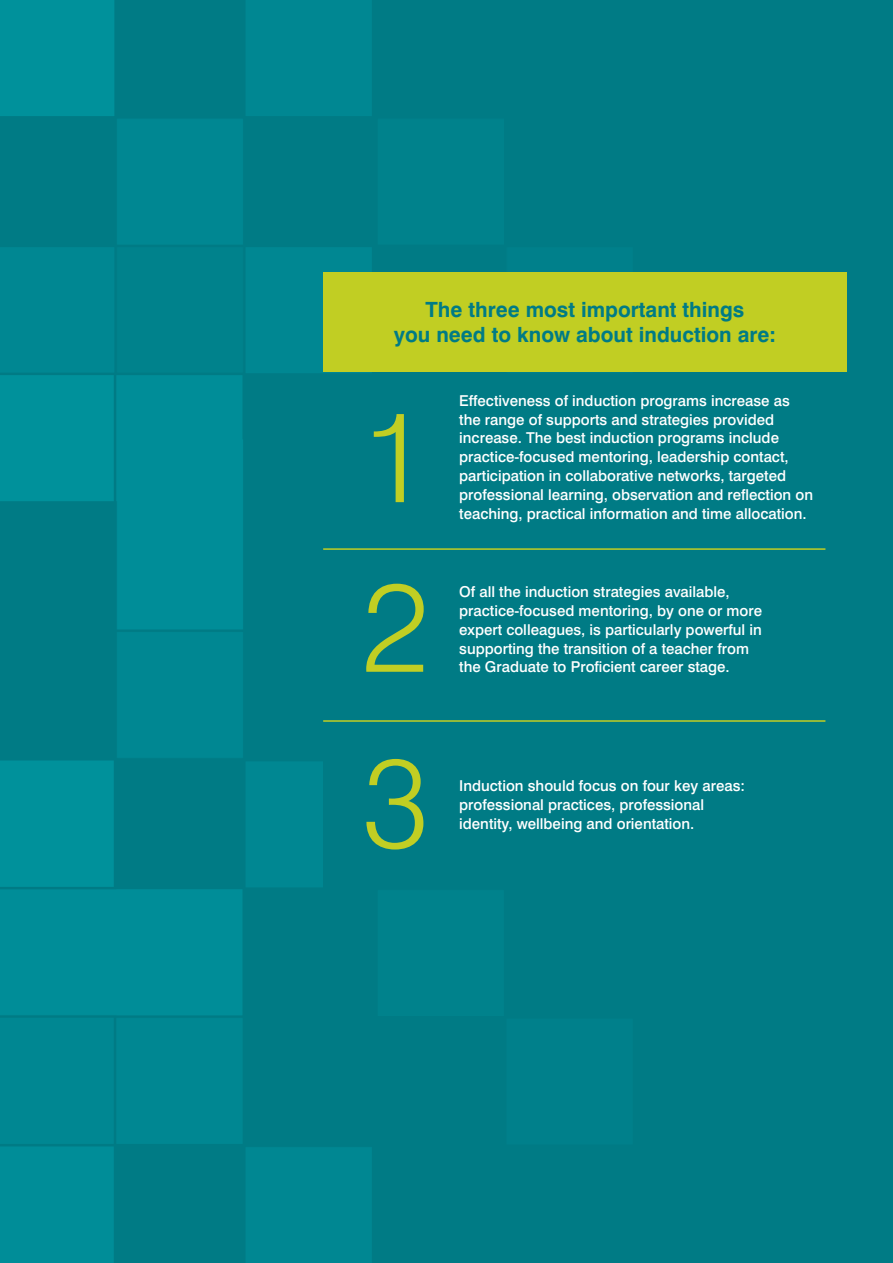
<style>
.page{position:relative;width:893px;height:1263px;background:#fff}
.page>*{position:absolute;margin:0;border:0;box-sizing:border-box;transform-origin:0 0}
.Text_Tab{font:300 126px "Swiss 721 BT";color:#c1ce23}
.text_p{font:700 21px/25.5px "Swiss 721 BT";color:#007b85;text-align:center}
.Text_Tab-2{font:500 15px/18.8px "Swiss 721 BT";color:#fff}
</style>
<div class="page">
<img style="left:0;top:0;width:893px;height:1263px">
<div style="left:331px;top:385px;width:512px;height:163px;background:#007b85"></div>
<div style="left:323px;top:375px;width:145px;height:164px;background:#007b85"></div>
<div style="left:331px;top:554px;width:512px;height:163px;background:#007b85"></div>
<div style="left:323px;top:547px;width:145px;height:164px;background:#007b85"></div>
<div style="left:323px;top:722px;width:145px;height:166px;background:#007b85"></div>
<div style="left:446px;top:375px;width:397px;height:164px;background:#007b85"></div>
<div style="left:446px;top:547px;width:397px;height:164px;background:#007b85"></div>
<div style="left:446px;top:722px;width:397px;height:166px;background:#007b85"></div>
<div style="left:323px;top:272px;width:524px;height:100px;background:#c1ce23"></div>
<hr style="left:323px;top:548px;width:502px;height:2px;background:#c1ce23">
<hr style="left:323px;top:720px;width:502px;height:2px;background:#c1ce23">
<p class="text_p" style="left:394px;top:296px;width:384px">The three most important things<br>you need to know about induction are:</p>
<p class="Text_Tab" style="left:362px;top:381px;width:69px">1</p>
<p class="Text_Tab" style="left:362px;top:550px;width:69px">2</p>
<p class="Text_Tab" style="left:362px;top:725px;width:69px">3</p>
<p class="Text_Tab-2" style="left:459px;top:391px;width:355px">Effectiveness of induction programs increase as the range of supports and strategies provided increase. The best induction programs include practice-focused mentoring, leadership contact, participation in collaborative networks, targeted professional learning, observation and reflection on teaching, practical information and time allocation.</p>
<p class="Text_Tab-2" style="left:459px;top:582px;width:304px">Of all the induction strategies available, practice-focused mentoring, by one or more expert colleagues, is particularly powerful in supporting the transition of a teacher from the Graduate to Proficient career stage.</p>
<p class="Text_Tab-2" style="left:459px;top:776px;width:287px">Induction should focus on four key areas: professional practices, professional identity, wellbeing and orientation.</p>
</div>
